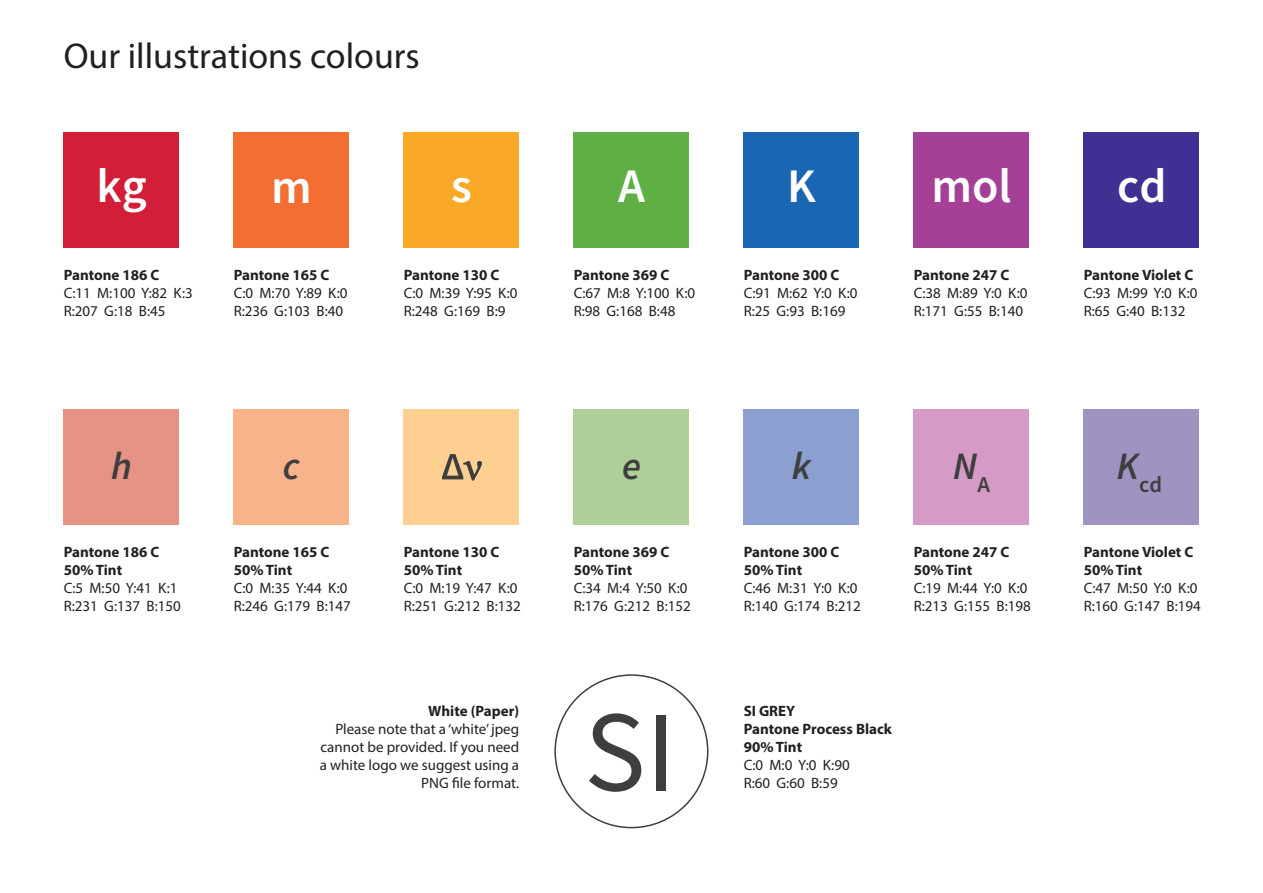
<style>
.page{position:relative;width:1263px;height:893px;background:#fff}
.page>*{position:absolute;margin:0;border:0;box-sizing:border-box;transform-origin:0 0}
.t1{font:600 48.15px "Source Sans Pro";color:#fff}
.t2{font:italic 600 38.7px "Source Sans Pro";color:#3e3e3f}
.Page_heading{font:36px "Myriad Pro";color:#231f20}
.t3{font:600 22.65px "Source Sans Pro";color:#3e3e3f}
.t4{font:15px/18px "Myriad Pro";color:#231f20}
.t5{font:700 15px "Myriad Pro";color:#231f20}
</style>
<div class="page">
<div style="left:64px;top:132px;width:115px;height:115px;background:#d21e38"></div>
<div style="left:234px;top:133px;width:115px;height:115px;background:#f26e32"></div>
<div style="left:404px;top:132px;width:115px;height:115px;background:#faa828"></div>
<div style="left:574px;top:132px;width:115px;height:115px;background:#5faf45"></div>
<div style="left:744px;top:132px;width:115px;height:115px;background:#1a66b2"></div>
<div style="left:914px;top:132px;width:115px;height:115px;background:#a54097"></div>
<div style="left:1084px;top:132px;width:115px;height:115px;background:#3e3193"></div>
<div style="left:64px;top:409px;width:115px;height:115px;background:#e69284"></div>
<div style="left:234px;top:409px;width:115px;height:115px;background:#f9b38b"></div>
<div style="left:404px;top:409px;width:115px;height:115px;background:#fdd091"></div>
<svg style="left:442px;top:454px;width:40px;height:27px"></svg>
<div style="left:574px;top:409px;width:115px;height:115px;background:#aed098"></div>
<div style="left:744px;top:409px;width:115px;height:115px;background:#8ba0d1"></div>
<div style="left:1084px;top:409px;width:115px;height:115px;background:#a093c2"></div>
<div style="left:914px;top:409px;width:115px;height:115px;background:#d59bc6"></div>
<svg style="left:589px;top:713px;width:52px;height:79px"></svg>
<div style="left:656px;top:715px;width:10px;height:75px;background:#3e3e3f"></div>
<p class="Page_heading" style="left:64px;top:34px;width:358px">Our illustrations colours</p>
<h1 class="t1" style="left:97px;top:155px;width:52px">kg</h1>
<h1 class="t1" style="left:271px;top:155px;width:42px">m</h1>
<h1 class="t1" style="left:451px;top:155px;width:22px">s</h1>
<h1 class="t1" style="left:618px;top:155px;width:28px">A</h1>
<h1 class="t1" style="left:787px;top:155px;width:30px">K</h1>
<h1 class="t1" style="left:931px;top:155px;width:82px">mol</h1>
<h1 class="t1" style="left:1117px;top:155px;width:51px">cd</h1>
<p class="t5" style="left:64px;top:265px;width:97px">Pantone 186 C</p>
<p class="t4" style="left:64px;top:284px;width:131px">C:11 M:100 Y:82 K:3<br>R:207 G:18 B:45</p>
<p class="t5" style="left:234px;top:265px;width:97px">Pantone 165 C</p>
<p class="t4" style="left:234px;top:284px;width:115px">C:0 M:70 Y:89 K:0<br>R:236 G:103 B:40</p>
<p class="t5" style="left:404px;top:265px;width:97px">Pantone 130 C</p>
<p class="t4" style="left:404px;top:284px;width:115px">C:0 M:39 Y:95 K:0</p>
<p class="t4" style="left:404px;top:302px;width:103px">R:248 G:169 B:9</p>
<p class="t5" style="left:574px;top:265px;width:97px">Pantone 369 C</p>
<p class="t4" style="left:574px;top:284px;width:123px">C:67 M:8 Y:100 K:0</p>
<p class="t4" style="left:574px;top:302px;width:103px">R:98 G:168 B:48</p>
<p class="t5" style="left:744px;top:265px;width:97px">Pantone 300 C</p>
<p class="t4" style="left:744px;top:284px;width:115px">C:91 M:62 Y:0 K:0</p>
<p class="t4" style="left:744px;top:302px;width:103px">R:25 G:93 B:169</p>
<p class="t5" style="left:914px;top:265px;width:97px">Pantone 247 C</p>
<p class="t4" style="left:914px;top:284px;width:115px">C:38 M:89 Y:0 K:0</p>
<p class="t4" style="left:914px;top:302px;width:111px">R:171 G:55 B:140</p>
<p class="t5" style="left:1084px;top:265px;width:111px">Pantone Violet C</p>
<p class="t4" style="left:1084px;top:284px;width:115px">C:93 M:99 Y:0 K:0</p>
<p class="t4" style="left:1084px;top:302px;width:103px">R:65 G:40 B:132</p>
<h2 class="t2" style="left:111px;top:441px;width:22px">h</h2>
<h2 class="t2" style="left:283px;top:441px;width:19px">c</h2>
<h2 class="t2" style="left:622px;top:441px;width:20px">e</h2>
<h2 class="t2" style="left:792px;top:441px;width:21px">k</h2>
<h3 class="t3" style="left:1117px;top:470px;width:47px"><sup>K</sup>cd</h3>
<h2 class="t2" style="left:953px;top:441px;width:39px">N<sub>A</sub></h2>
<p class="t5" style="left:64px;top:542px;width:97px">Pantone 186 C</p>
<p class="t5" style="left:64px;top:560px;width:60px">50% Tint</p>
<p class="t4" style="left:64px;top:578px;width:115px">C:5 M:50 Y:41 K:1</p>
<p class="t4" style="left:64px;top:596px;width:119px">R:231 G:137 B:150</p>
<p class="t5" style="left:234px;top:542px;width:97px">Pantone 165 C</p>
<p class="t5" style="left:234px;top:560px;width:60px">50% Tint</p>
<p class="t4" style="left:234px;top:578px;width:115px">C:0 M:35 Y:44 K:0</p>
<p class="t4" style="left:234px;top:596px;width:119px">R:246 G:179 B:147</p>
<p class="t5" style="left:404px;top:542px;width:97px">Pantone 130 C</p>
<p class="t5" style="left:404px;top:560px;width:60px">50% Tint</p>
<p class="t4" style="left:404px;top:578px;width:119px">C:0 M:19 Y:47 K:0<br>R:251 G:212 B:132</p>
<p class="t5" style="left:428px;top:701px;width:92px">White (Paper)</p>
<p class="t4" style="left:320px;top:720px;width:201px;text-align:right">Please note that a ‘white’ jpeg cannot be provided. If you need a white logo we suggest using a<br>PNG file format.</p>
<p class="t5" style="left:574px;top:542px;width:97px">Pantone 369 C</p>
<p class="t5" style="left:574px;top:560px;width:60px">50% Tint</p>
<p class="t4" style="left:574px;top:578px;width:119px">C:34 M:4 Y:50 K:0<br>R:176 G:212 B:152</p>
<p class="t5" style="left:744px;top:542px;width:97px">Pantone 300 C</p>
<p class="t5" style="left:744px;top:560px;width:60px">50% Tint</p>
<p class="t4" style="left:744px;top:578px;width:119px">C:46 M:31 Y:0 K:0<br>R:140 G:174 B:212</p>
<p class="t5" style="left:914px;top:542px;width:97px">Pantone 247 C</p>
<p class="t5" style="left:914px;top:560px;width:60px">50% Tint</p>
<p class="t4" style="left:914px;top:578px;width:115px">C:19 M:44 Y:0 K:0</p>
<p class="t4" style="left:914px;top:596px;width:119px">R:213 G:155 B:198</p>
<p class="t5" style="left:744px;top:701px;width:53px">SI GREY</p>
<p class="t5" style="left:744px;top:719px;width:150px">Pantone Process Black</p>
<p class="t5" style="left:744px;top:737px;width:60px">90% Tint</p>
<p class="t4" style="left:744px;top:756px;width:108px">C:0 M:0 Y:0 K:90</p>
<p class="t4" style="left:744px;top:774px;width:96px">R:60 G:60 B:59</p>
<p class="t5" style="left:1084px;top:542px;width:111px">Pantone Violet C</p>
<p class="t5" style="left:1084px;top:560px;width:60px">50% Tint</p>
<p class="t4" style="left:1084px;top:578px;width:119px">C:47 M:50 Y:0 K:0<br>R:160 G:147 B:194</p>
</div>
